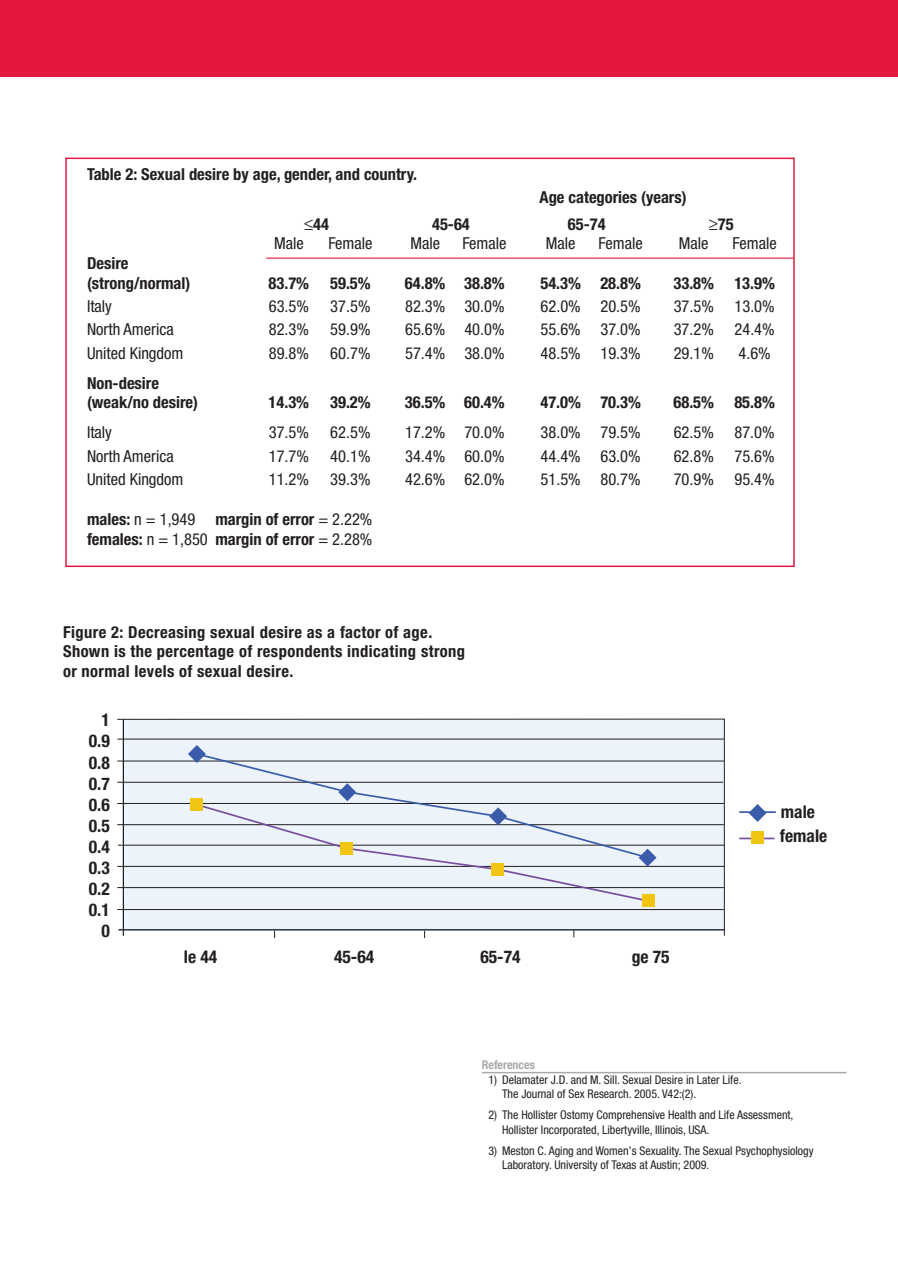
<style>
.page{position:relative;width:898px;height:1268px;background:#fff}
.page>*{position:absolute;margin:0;border:0;box-sizing:border-box;transform-origin:0 0}
.t1{font:700 condensed 17.55px/21px "Helvetica Neue";color:#231f20}
.t2{font:condensed 16.5px "Helvetica Neue";color:#231f20}
.t3{font:700 condensed 16.5px/19.8px "Helvetica Neue";color:#231f20}
.t4{font:700 condensed 16.5px/19.8px "Helvetica Neue";letter-spacing:.025em;color:#231f20}
.t5{font:condensed 12px/14.4px "Helvetica Neue";color:#231f20}
.t6{font:700 condensed 12px "Helvetica Neue";color:#a8a9ad}
.s1{font-weight:400}
</style>
<div class="page">
<div style="left:0;top:0;width:897px;height:77px;background:#e4183e"></div>
<div style="left:65px;top:158px;width:729px;height:409px;border:2px solid #e4183e"></div>
<hr style="left:482px;top:1071px;width:364px;height:2px;background:#a8a9ad">
<svg style="left:117px;top:718px;width:607px;height:218px"></svg>
<hr style="left:117px;top:738px;width:606px;height:1px;background:#231f20">
<hr style="left:117px;top:760px;width:606px;height:1px;background:#231f20">
<hr style="left:117px;top:782px;width:606px;height:1px;background:#231f20">
<hr style="left:117px;top:803px;width:606px;height:1px;background:#231f20">
<hr style="left:117px;top:824px;width:606px;height:1px;background:#231f20">
<hr style="left:118px;top:844px;width:606px;height:1px;background:#231f20">
<hr style="left:117px;top:866px;width:607px;height:1px;background:#231f20">
<hr style="left:117px;top:887px;width:606px;height:1px;background:#231f20">
<hr style="left:117px;top:909px;width:606px;height:1px;background:#231f20">
<hr style="left:739px;top:837px;width:35px;height:2px;background:#764d9f">
<svg style="left:194px;top:810px;width:456px;height:93px"></svg>
<div style="left:642px;top:894px;width:13px;height:13px;background:#f1c514"></div>
<div style="left:491px;top:863px;width:12px;height:12px;background:#f1c514"></div>
<div style="left:190px;top:798px;width:12px;height:12px;background:#f1c514"></div>
<div style="left:750px;top:831px;width:13px;height:13px;background:#f1c514"></div>
<svg style="left:195px;top:752px;width:455px;height:107px"></svg>
<svg style="left:489px;top:807px;width:18px;height:18px"></svg>
<svg style="left:638px;top:848px;width:18px;height:18px"></svg>
<svg style="left:188px;top:745px;width:18px;height:18px"></svg>
<svg style="left:338px;top:783px;width:18px;height:18px"></svg>
<hr style="left:739px;top:811px;width:36px;height:2px;background:#3a5ba9">
<svg style="left:748px;top:804px;width:18px;height:18px"></svg>
<hr style="left:266px;top:257px;width:527px;height:2px;background:#e4183e">
<p class="t3" style="left:87px;top:165px;width:331px">Table 2: Sexual desire by age, gender, and country.</p>
<p class="t3" style="left:539px;top:189px;width:149px">Age categories (years)</p>
<p class="t3" style="left:304px;top:215px;width:26px">≤44</p>
<p class="t3" style="left:432px;top:215px;width:39px">45-64</p>
<p class="t3" style="left:568px;top:215px;width:39px">65-74</p>
<p class="t3" style="left:708px;top:215px;width:26px">≥75</p>
<p class="t3" style="left:87px;top:255px;width:105px">Desire (strong/normal)</p>
<p class="t2" style="left:274px;top:238px;width:31px">Male</p>
<p class="t2" style="left:328px;top:238px;width:46px">Female</p>
<p class="t2" style="left:410px;top:238px;width:31px">Male</p>
<p class="t2" style="left:462px;top:238px;width:46px">Female</p>
<p class="t2" style="left:546px;top:238px;width:31px">Male</p>
<p class="t2" style="left:598px;top:238px;width:46px">Female</p>
<p class="t2" style="left:679px;top:238px;width:31px">Male</p>
<p class="t2" style="left:732px;top:238px;width:46px">Female</p>
<p class="t3" style="left:268px;top:275px;width:42px">83.7%</p>
<p class="t3" style="left:330px;top:275px;width:42px">59.5%</p>
<p class="t3" style="left:405px;top:275px;width:101px">64.8% 38.8%</p>
<p class="t3" style="left:540px;top:275px;width:102px">54.3% 28.8%</p>
<p class="t3" style="left:673px;top:275px;width:103px">33.8% 13.9%</p>
<p class="t2" style="left:87px;top:300px;width:26px">Italy</p>
<p class="t2" style="left:269px;top:300px;width:42px">63.5%</p>
<p class="t2" style="left:330px;top:300px;width:42px">37.5%</p>
<p class="t2" style="left:405px;top:300px;width:101px">82.3% 30.0%</p>
<p class="t2" style="left:540px;top:300px;width:102px">62.0% 20.5%</p>
<p class="t2" style="left:673px;top:300px;width:102px">37.5% 13.0%</p>
<p class="t2" style="left:87px;top:323px;width:88px">North America</p>
<p class="t2" style="left:269px;top:323px;width:42px">82.3%</p>
<p class="t2" style="left:330px;top:323px;width:42px">59.9%</p>
<p class="t2" style="left:405px;top:323px;width:101px">65.6% 40.0%</p>
<p class="t2" style="left:540px;top:323px;width:102px">55.6% 37.0%</p>
<p class="t2" style="left:673px;top:323px;width:102px">37.2% 24.4%</p>
<p class="t2" style="left:87px;top:347px;width:98px">United Kingdom</p>
<p class="t2" style="left:269px;top:347px;width:42px">89.8%</p>
<p class="t2" style="left:330px;top:347px;width:42px">60.7%</p>
<p class="t2" style="left:405px;top:347px;width:101px">57.4% 38.0%</p>
<p class="t2" style="left:540px;top:347px;width:102px">48.5% 19.3%</p>
<p class="t2" style="left:673px;top:347px;width:42px">29.1%</p>
<p class="t2" style="left:738px;top:347px;width:34px">4.6%</p>
<p class="t3" style="left:87px;top:374px;width:113px">Non-desire (weak/no desire)</p>
<p class="t3" style="left:268px;top:394px;width:42px">14.3%</p>
<p class="t3" style="left:330px;top:394px;width:42px">39.2%</p>
<p class="t3" style="left:405px;top:394px;width:101px">36.5% 60.4%</p>
<p class="t3" style="left:540px;top:394px;width:102px">47.0% 70.3%</p>
<p class="t3" style="left:673px;top:394px;width:103px">68.5% 85.8%</p>
<p class="t2" style="left:87px;top:426px;width:26px">Italy</p>
<p class="t2" style="left:269px;top:426px;width:42px">37.5%</p>
<p class="t2" style="left:330px;top:426px;width:42px">62.5%</p>
<p class="t2" style="left:405px;top:426px;width:101px">17.2% 70.0%</p>
<p class="t2" style="left:540px;top:426px;width:102px">38.0% 79.5%</p>
<p class="t2" style="left:673px;top:426px;width:102px">62.5% 87.0%</p>
<p class="t2" style="left:87px;top:450px;width:88px">North America</p>
<p class="t2" style="left:269px;top:450px;width:42px">17.7%</p>
<p class="t2" style="left:330px;top:450px;width:42px">40.1%</p>
<p class="t2" style="left:405px;top:450px;width:101px">34.4% 60.0%</p>
<p class="t2" style="left:540px;top:450px;width:102px">44.4% 63.0%</p>
<p class="t2" style="left:673px;top:450px;width:102px">62.8% 75.6%</p>
<p class="t2" style="left:87px;top:473px;width:98px">United Kingdom</p>
<p class="t2" style="left:269px;top:473px;width:42px">11.2%</p>
<p class="t2" style="left:330px;top:473px;width:42px">39.3%</p>
<p class="t2" style="left:405px;top:473px;width:101px">42.6% 62.0%</p>
<p class="t2" style="left:540px;top:473px;width:102px">51.5% 80.7%</p>
<p class="t2" style="left:673px;top:473px;width:102px">70.9% 95.4%</p>
<p class="t3" style="left:87px;top:510px;width:287px">males: <span class="s1">n = 1,949</span> margin of error <span class="s1">= 2.22% </span>females: <span class="s1">n = 1,850</span> margin of error <span class="s1">= 2.28%</span></p>
<p class="t4" style="left:63px;top:623px;width:403px">Figure 2: Decreasing sexual desire as a factor of age.<br>Shown is the percentage of respondents indicating strong or normal levels of sexual desire.</p>
<p class="t1" style="left:89px;top:711px;width:23px;text-align:right">1<br>0.9<br>0.8<br>0.7<br>0.6<br>0.5<br>0.4<br>0.3<br>0.2<br>0.1<br>0</p>
<p class="t1" style="left:184px;top:947px;width:35px">le 44</p>
<p class="t1" style="left:334px;top:947px;width:42px">45-64</p>
<p class="t1" style="left:480px;top:947px;width:42px">65-74</p>
<p class="t1" style="left:631px;top:947px;width:39px">ge 75</p>
<p class="t1" style="left:779px;top:800px;width:49px;line-height:24.5px">male female</p>
<p class="t6" style="left:481px;top:1060px;width:55px">References</p>
<p class="t5" style="left:502px;top:1073px;width:241px;text-indent:-13px">1) Delamater J.D. and M. Sill. Sexual Desire in Later Life.<br>The Journal of Sex Research. 2005. V42:(2).</p>
<p class="t5" style="left:502px;top:1108px;width:293px;text-indent:-13px">2) The Hollister Ostomy Comprehensive Health and Life Assessment,<br>Hollister Incorporated, Libertyville, Illinois, USA.</p>
<p class="t5" style="left:502px;top:1144px;width:313px;text-indent:-13px">3) Meston C. Aging and Women’s Sexuality. The Sexual Psychophysiology<br>Laboratory. University of Texas at Austin; 2009.</p>
</div>
